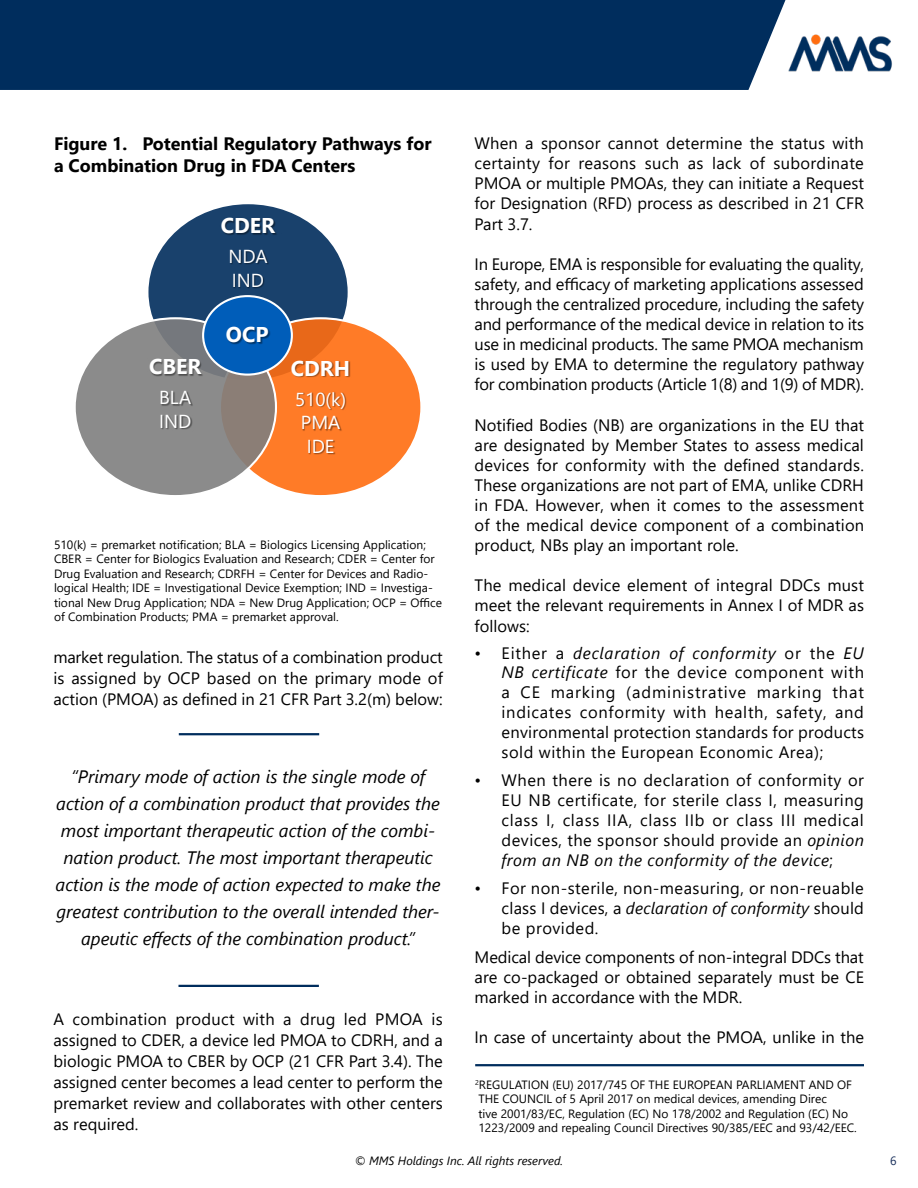
<style>
.page{position:relative;width:918px;height:1188px;background:#fff}
.page>*{position:absolute;margin:0;border:0;box-sizing:border-box;transform-origin:0 0}
.t1{font:700 21.3px "Segoe UI";color:#fff}
.t2{font:18.75px/23.5px "Segoe UI";color:#fff}
.t3{font:italic 18px/27px "Segoe UI";color:#000;text-align:center}
.Figure_Title{font:700 18px/21.6px "Segoe UI";color:#000}
.Body{font:16.5px/20.1px "Segoe UI";color:#000;text-align:justify}
.Reference{font:12px/14.4px "Segoe UI";color:#000}
.t4{font:italic 12px "Segoe UI";color:#000}
.t5{font:12px "Segoe UI";color:#1a305c}
.s1{font-style:italic}
</style>
<div class="page">
<div style="left:0;top:0;width:785px;height:90px;background:#002d5d"></div>
<img style="left:788px;top:34px;width:104px;height:38px">
<hr style="left:475px;top:1064px;width:389px;height:2px;background:#002d5d">
<div style="left:147px;top:203px;width:202px;height:178px;background:#19416c;border-radius:50%"></div>
<img style="left:207px;top:205px;width:84px;height:30px">
<img style="left:230px;top:250px;width:38px;height:12px">
<img style="left:220px;top:262px;width:57px;height:43px">
<div style="left:220px;top:318px;width:201px;height:178px;background:#ff6d10;border-radius:50%;opacity:.9"></div>
<div style="left:75px;top:318px;width:201px;height:178px;background:#7f7f7f;border-radius:50%;opacity:.9"></div>
<img style="left:136px;top:346px;width:81px;height:48px">
<img style="left:147px;top:379px;width:58px;height:24px">
<img style="left:147px;top:403px;width:58px;height:43px">
<img style="left:277px;top:348px;width:89px;height:48px">
<img style="left:283px;top:381px;width:77px;height:42px">
<img style="left:289px;top:405px;width:65px;height:42px">
<img style="left:295px;top:428px;width:53px;height:43px">
<div style="left:203px;top:296px;width:89px;height:79px;background:#005db9;border-radius:50%"></div>
<div style="left:202px;top:295px;width:91px;height:81px;border:2px solid #fff;border-radius:50%"></div>
<img style="left:213px;top:314px;width:71px;height:48px">
<hr style="left:179px;top:733px;width:140px;height:2px;background:#002d5d">
<hr style="left:179px;top:985px;width:140px;height:2px;background:#002d5d">
<p class="Figure_Title" style="left:54px;top:132px;width:379px">Figure 1. Potential Regulatory Pathways for a Combination Drug in FDA Centers</p>
<p class="t1" style="left:221px;top:206px;width:56px">CDER</p>
<p class="t2" style="left:228px;top:243px;width:41px">NDA<br>IND</p>
<p class="t1" style="left:149px;top:347px;width:54px">CBER</p>
<p class="t2" style="left:159px;top:384px;width:34px">BLA<br>IND</p>
<p class="t1" style="left:226px;top:314px;width:44px">OCP</p>
<p class="t1" style="left:291px;top:348px;width:61px">CDRH</p>
<p class="t2" style="left:295px;top:385px;width:52px;text-align:center">510(k)<br>PMA<br>IDE</p>
<p class="Reference" style="left:54px;top:537px;width:390px">510(k) = premarket notification; BLA = Biologics Licensing Application; CBER = Center for Biologics Evaluation and Research; CDER = Center for Drug Evaluation and Research; CDRFH = Center for Devices and Radio&shy;logical Health; IDE = Investigational Device Exemption; IND = Investiga&shy;tional New Drug Application; NDA = New Drug Application; OCP = Office of Combination Products; PMA = premarket approval.</p>
<p class="Body" style="left:53px;top:645px;width:391px;line-height:21px">market regulation. The status of a combination product is assigned by OCP based on the primary mode of action (PMOA) as defined in 21 CFR Part 3.2(m) below:</p>
<p class="t3" style="left:56px;top:761px;width:386px">“Primary mode of action is the single mode of action of a combination product that provides the most important therapeutic action of the combi&shy;nation product. The most important therapeutic action is the mode of action expected to make the greatest contribution to the overall intended ther&shy;apeutic effects of the combination product.”</p>
<p class="Body" style="left:53px;top:1008px;width:391px;line-height:21px">A combination product with a drug led PMOA is assigned to CDER, a device led PMOA to CDRH, and a biologic PMOA to CBER by OCP (21 CFR Part 3.4). The assigned center becomes a lead center to perform the premarket review and collaborates with other centers as required.</p>
<p class="Body" style="left:475px;top:132px;width:391px">When a sponsor cannot determine the status with certainty for reasons such as lack of subordinate PMOA or multiple PMOAs, they can initiate a Request for Designation (RFD) process as described in 21 CFR Part 3.7.</p>
<p class="Body" style="left:475px;top:252px;width:391px">In Europe, EMA is responsible for evaluating the quality, safety, and efficacy of marketing applications assessed through the centralized procedure, including the safety and performance of the medical device in relation to its use in medicinal products. The same PMOA mechanism is used by EMA to determine the regulatory pathway for combination products (Article 1(8) and 1(9) of MDR).</p>
<p class="Body" style="left:475px;top:413px;width:391px">Notified Bodies (NB) are organizations in the EU that are designated by Member States to assess medical devices for conformity with the defined standards.<br>These organizations are not part of EMA, unlike CDRH in FDA. However, when it comes to the assessment of the medical device component of a combination product, NBs play an important role.</p>
<p class="Body" style="left:475px;top:574px;width:391px">The medical device element of integral DDCs must meet the relevant requirements in Annex I of MDR as follows:</p>
<p class="Body" style="left:502px;top:641px;width:364px;text-indent:-27px">• Either a <span class="s1">declaration of conformity</span> or the <span class="s1">EU NB certificate</span> for the device component with a CE marking (administrative marking that indicates conformity with health, safety, and environmental protection standards for products sold within the European Economic Area);</p>
<p class="Body" style="left:502px;top:769px;width:364px;text-indent:-27px">• When there is no declaration of conformity or EU NB certificate, for sterile class I, measuring class I, class IIA, class IIb or class III medical devices, the sponsor should provide an <span class="s1">opinion from an NB on the conformity of the device</span>;</p>
<p class="Body" style="left:502px;top:877px;width:364px;text-indent:-27px">• For non-sterile, non-measuring, or non-reuable class I devices, a <span class="s1">declaration of conformity</span> should be provided.</p>
<p class="Body" style="left:475px;top:946px;width:391px">Medical device components of non-integral DDCs that are co-packaged or obtained separately must be CE marked in accordance with the MDR.</p>
<p class="Body" style="left:475px;top:1026px;width:391px">In case of uncertainty about the PMOA, unlike in the</p>
<p class="Reference" style="left:475px;top:1076px;width:382px"><sup>2</sup>REGULATION (EU) 2017/745 OF THE EUROPEAN PARLIAMENT AND OF THE COUNCIL of 5 April 2017 on medical devices, amending Direc<br>tive 2001/83/EC, Regulation (EC) No 178/2002 and Regulation (EC) No 1223/2009 and repealing Council Directives 90/385/EEC and 93/42/EEC.</p>
<p class="t4" style="left:355px;top:1150px;width:210px">© MMS Holdings Inc. All rights reserved.</p>
<p class="t5" style="left:890px;top:1150px;width:8px">6</p>
</div>
